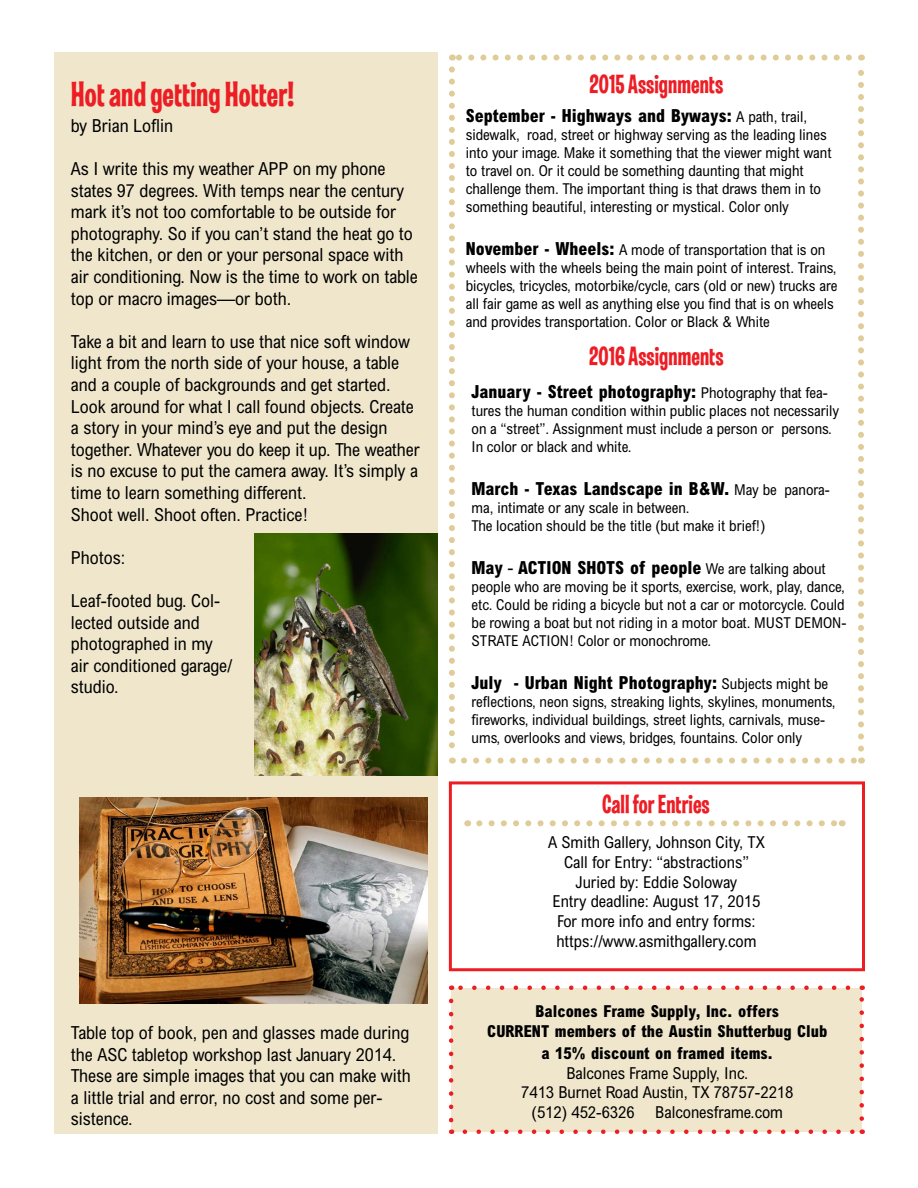
<style>
.page{position:relative;width:918px;height:1188px;background:#fff}
.page>*{position:absolute;margin:0;border:0;box-sizing:border-box;transform-origin:0 0}
.t1{font:36px "Las Vegas OT Jackpot";color:#ed1d24}
.t2{font:27px "Las Vegas OT Jackpot";color:#ed1d24}
.t3{font:condensed 18px/21.6px "Arial";color:#000}
.t4{font:800 condensed 18px "Arial";color:#000}
.t5{font:condensed 16.5px/19.8px "Arial";color:#000;text-align:center}
.t6{font:800 condensed 16.5px/19.8px "Arial";color:#000;text-align:center}
.t7{font:condensed 15px/18px "Arial";color:#000}
.s1{font-weight:400;font-size:15px}
.s2{font-weight:800;font-size:18px}
.s3{font-weight:400}
</style>
<div class="page">
<svg style="left:464px;top:758px;width:391px;height:6px"></svg>
<svg style="left:449px;top:69px;width:6px;height:695px"></svg>
<svg style="left:858px;top:55px;width:6px;height:694px"></svg>
<svg style="left:452px;top:55px;width:397px;height:6px"></svg>
<div style="left:449px;top:781px;width:416px;height:190px;background:#fff;border:3px solid #ed1d24"></div>
<svg style="left:479px;top:820px;width:357px;height:6px"></svg>
<div style="left:451px;top:988px;width:411px;height:144px;background:#efe6cc"></div>
<svg style="left:465px;top:1130px;width:390px;height:4px"></svg>
<svg style="left:458px;top:986px;width:390px;height:4px"></svg>
<svg style="left:449px;top:1001px;width:4px;height:133px"></svg>
<svg style="left:860px;top:986px;width:4px;height:133px"></svg>
<div style="left:54px;top:53px;width:383px;height:1081px;background:#efe6cc"></div>
<img style="left:80px;top:797px;width:347px;height:207px">
<img style="left:254px;top:534px;width:183px;height:241px">
<h1 class="t1" style="left:71px;top:75px;width:225px">Hot and getting Hotter!</h1>
<p class="t3" style="left:71px;top:114px;width:104px">by Brian Loflin</p>
<p class="t3" style="left:71px;top:157px;width:348px">As I write this my weather APP on my phone states 97 degrees. With temps near the century mark it’s not too comfortable to be outside for photography. So if you can’t stand the heat go to the kitchen, or den or your personal space with air conditioning. Now is the time to work on table top or macro images—or both.</p>
<p class="t3" style="left:71px;top:330px;width:351px">Take a bit and learn to use that nice soft window light from the north side of your house, a table and a couple of backgrounds and get started.<br>Look around for what I call found objects. Create a story in your mind’s eye and put the design together. Whatever you do keep it up. The weather is no excuse to put the camera away. It’s simply a time to learn something different.<br>Shoot well. Shoot often. Practice!</p>
<p class="t3" style="left:71px;top:546px;width:56px">Photos:</p>
<p class="t3" style="left:71px;top:589px;width:163px">Leaf-footed bug. Col&shy;lected outside and photographed in my air conditioned garage/ studio.</p>
<p class="t3" style="left:71px;top:1021px;width:342px">Table top of book, pen and glasses made during the ASC tabletop workshop last January 2014.<br>These are simple images that you can make with a little trial and error, no cost and some per&shy;sistence.</p>
<h2 class="t2" style="left:589px;top:69px;width:135px">2015 Assignments</h2>
<p class="t4" style="left:466px;top:104px;width:343px">September - Highways and Byways: <span class="s1">A path, trail,</span></p>
<p class="t7" style="left:466px;top:125px;width:367px">sidewalk, road, street or highway serving as the leading lines into your image. Make it something that the viewer might want to travel on. Or it could be something daunting that might challenge them. The important thing is that draws them in to something beautiful, interesting or mystical. Color only</p>
<p class="t7" style="left:466px;top:240px;width:373px"><span class="s2">November - Wheels:</span> A mode of transportation that is on wheels with the wheels being the main point of interest. Trains, bicycles, tricycles, motorbike/cycle, cars (old or new) trucks are all fair game as well as anything else you find that is on wheels and provides transportation. Color or Black &amp; White</p>
<h2 class="t2" style="left:589px;top:341px;width:136px">2016 Assignments</h2>
<p class="t4" style="left:472px;top:381px;width:358px">January - Street photography: <span class="s1">Photography that fea-</span></p>
<p class="t7" style="left:472px;top:401px;width:369px">tures the human condition within public places not necessarily on a “street”. Assignment must include a person or persons.<br>In color or black and white.</p>
<p class="t4" style="left:472px;top:478px;width:360px">March - Texas Landscape in B&amp;W. <span class="s1">May be panora-</span></p>
<p class="t7" style="left:472px;top:498px;width:295px">ma, intimate or any scale in between.<br>The location should be the title (but make it brief!)</p>
<p class="t4" style="left:472px;top:557px;width:356px">May <span class="s3">-</span> ACTION SHOTS of people <span class="s1">We are talking about</span></p>
<p class="t7" style="left:472px;top:578px;width:376px;text-align:justify">people who are moving be it sports, exercise, work, play, dance, etc. Could be riding a bicycle but not a car or motorcycle. Could be rowing a boat but not riding in a motor boat. MUST DEMON-STRATE ACTION! Color or monochrome.</p>
<p class="t4" style="left:472px;top:672px;width:358px">July - Urban Night Photography: <span class="s1">Subjects might be</span></p>
<p class="t7" style="left:472px;top:693px;width:365px">reflections, neon signs, streaking lights, skylines, monuments, fireworks, individual buildings, street lights, carnivals, muse&shy;ums, overlooks and views, bridges, fountains. Color only</p>
<h2 class="t2" style="left:602px;top:789px;width:109px">Call for Entries</h2>
<p class="t5" style="left:548px;top:832px;width:218px">A Smith Gallery, Johnson City, TX<br>Call for Entry: “abstractions”<br>Juried by: Eddie Soloway<br>Entry deadline: August 17, 2015<br>For more info and entry forms: https://www.asmithgallery.com</p>
<p class="t6" style="left:487px;top:1001px;width:342px">Balcones Frame Supply, Inc. offers<br>CURRENT members of the Austin Shutterbug Club</p>
<p class="t6" style="left:542px;top:1043px;width:233px">a 15% discount on framed items.</p>
<p class="t5" style="left:521px;top:1063px;width:274px">Balcones Frame Supply, Inc.<br>7413 Burnet Road Austin, TX 78757-2218 (512) 452-6326 Balconesframe.com</p>
</div>
